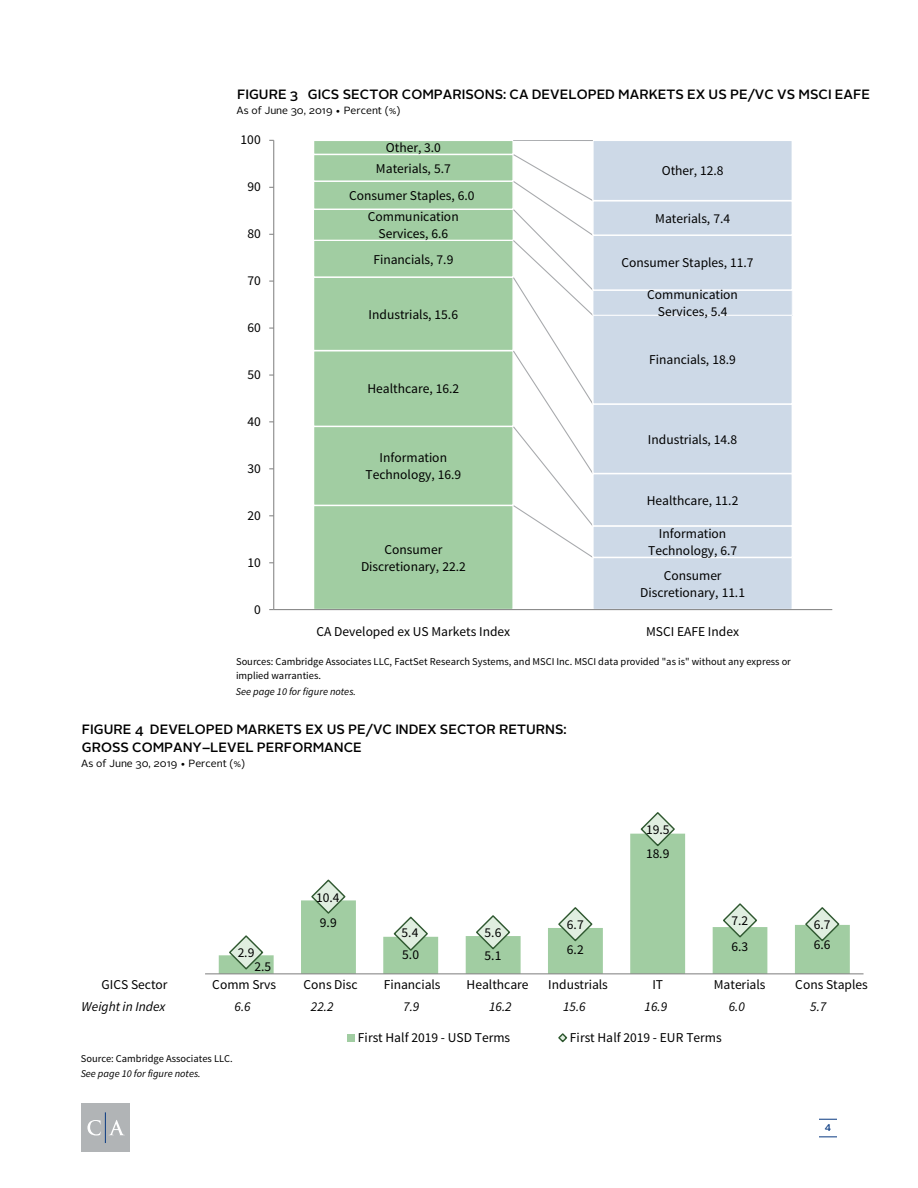
<style>
.page{position:relative;width:918px;height:1188px;background:#fff}
.page>*{position:absolute;margin:0;border:0;box-sizing:border-box;transform-origin:0 0}
.t1{font:13.5px/17px "Source Sans Pro";color:#000;text-align:center}
.t2{font:500 13.5px/17.7px "Alright Sans";color:#000}
.t3{font:italic 13.5px "Source Sans Pro";color:#000}
.t4{font:10.5px/14.5px "Source Sans Pro";color:#000}
.t5{font:10.5px "Alright Sans";letter-spacing:-.005em;color:#000}
.t6{font:italic 10.5px "Source Sans Pro";color:#000}
.t7{font:500 9.75px "Alright Sans";color:#083981}
</style>
<div class="page">
<svg style="left:219px;top:834px;width:631px;height:139px"></svg>
<hr style="left:205px;top:973px;width:659px;height:1px;background:#868686">
<svg style="left:228px;top:934px;width:37px;height:37px"></svg>
<svg style="left:310px;top:878px;width:37px;height:37px"></svg>
<svg style="left:392px;top:915px;width:37px;height:37px"></svg>
<svg style="left:475px;top:914px;width:36px;height:37px"></svg>
<svg style="left:557px;top:906px;width:37px;height:37px"></svg>
<svg style="left:639px;top:812px;width:37px;height:36px"></svg>
<svg style="left:722px;top:902px;width:36px;height:37px"></svg>
<svg style="left:804px;top:906px;width:37px;height:37px"></svg>
<div style="left:347px;top:1034px;width:8px;height:8px;background:#a1cda2"></div>
<svg style="left:558px;top:1033px;width:10px;height:10px"></svg>
<div style="left:593px;top:557px;width:199px;height:53px;background:#cdd9e7"></div>
<div style="left:592px;top:557px;width:201px;height:53px;border:1px solid #fff"></div>
<div style="left:314px;top:505px;width:199px;height:105px;background:#a1cda2"></div>
<div style="left:313px;top:505px;width:201px;height:105px;border:1px solid #fff"></div>
<div style="left:593px;top:526px;width:199px;height:31px;background:#cdd9e7"></div>
<div style="left:592px;top:525px;width:201px;height:33px;border:1px solid #fff"></div>
<div style="left:313px;top:426px;width:201px;height:80px;background:#a1cda2;border:1px solid #fff"></div>
<div style="left:593px;top:474px;width:199px;height:52px;background:#cdd9e7"></div>
<div style="left:592px;top:473px;width:201px;height:54px;border:1px solid #fff"></div>
<div style="left:313px;top:350px;width:201px;height:77px;background:#a1cda2;border:1px solid #fff"></div>
<div style="left:593px;top:404px;width:199px;height:70px;background:#cdd9e7"></div>
<div style="left:592px;top:403px;width:201px;height:71px;border:1px solid #fff"></div>
<div style="left:313px;top:276px;width:201px;height:75px;background:#a1cda2;border:1px solid #fff"></div>
<div style="left:593px;top:315px;width:199px;height:89px;background:#cdd9e7"></div>
<div style="left:592px;top:315px;width:201px;height:90px;border:1px solid #fff"></div>
<div style="left:313px;top:240px;width:201px;height:38px;background:#a1cda2;border:1px solid #fff"></div>
<div style="left:314px;top:209px;width:199px;height:31px;background:#a1cda2"></div>
<div style="left:313px;top:209px;width:201px;height:32px;border:1px solid #fff"></div>
<div style="left:593px;top:290px;width:199px;height:25px;background:#cdd9e7"></div>
<div style="left:592px;top:290px;width:201px;height:26px;border:1px solid #fff"></div>
<div style="left:593px;top:235px;width:199px;height:55px;background:#cdd9e7"></div>
<div style="left:592px;top:234px;width:201px;height:57px;border:1px solid #fff"></div>
<div style="left:313px;top:180px;width:201px;height:30px;background:#a1cda2;border:1px solid #fff"></div>
<div style="left:313px;top:154px;width:201px;height:28px;background:#a1cda2;border:1px solid #fff"></div>
<div style="left:592px;top:200px;width:201px;height:36px;background:#cdd9e7;border:1px solid #fff"></div>
<svg style="left:512px;top:154px;width:82px;height:405px"></svg>
<div style="left:593px;top:140px;width:199px;height:61px;background:#cdd9e7"></div>
<div style="left:592px;top:140px;width:201px;height:61px;border:1px solid #fff"></div>
<div style="left:314px;top:140px;width:199px;height:14px;background:#a1cda2"></div>
<div style="left:313px;top:140px;width:201px;height:15px;border:1px solid #fff"></div>
<hr style="left:513px;top:140px;width:80px;height:1px;background:#a7a9ac">
<hr style="left:273px;top:140px;width:1px;height:470px;background:#868686">
<hr style="left:274px;top:609px;width:558px;height:1px;background:#868686">
<div style="left:81px;top:1103px;width:49px;height:49px;background:#b1b4b6"></div>
<svg style="left:87px;top:1120px;width:14px;height:16px"></svg>
<svg style="left:109px;top:1120px;width:15px;height:15px"></svg>
<hr style="left:105px;top:1112px;width:1px;height:31px;background:#083981">
<svg style="left:819px;top:1119px;width:18px;height:1px"></svg>
<svg style="left:819px;top:1137px;width:18px;height:1px"></svg>
<p class="t2" style="left:237px;top:85px;width:635px">FIGURE 3 GICS SECTOR COMPARISONS: CA DEVELOPED MARKETS EX US PE/VC VS MSCI EAFE</p>
<p class="t5" style="left:236px;top:103px;width:165px">As of June 30, 2019 • Percent (%)</p>
<p class="t1" style="left:241px;top:132px;width:22px">100</p>
<p class="t1" style="left:247px;top:179px;width:15px">90</p>
<p class="t1" style="left:247px;top:225px;width:15px">80</p>
<p class="t1" style="left:247px;top:272px;width:15px">70</p>
<p class="t1" style="left:247px;top:319px;width:15px">60</p>
<p class="t1" style="left:247px;top:366px;width:15px">50</p>
<p class="t1" style="left:247px;top:413px;width:15px">40</p>
<p class="t1" style="left:247px;top:460px;width:15px">30</p>
<p class="t1" style="left:247px;top:507px;width:15px">20</p>
<p class="t1" style="left:247px;top:554px;width:15px">10</p>
<p class="t1" style="left:254px;top:601px;width:8px">0</p>
<p class="t1" style="left:386px;top:139px;width:57px">Other, 3.0</p>
<p class="t1" style="left:376px;top:160px;width:76px">Materials, 5.7</p>
<p class="t1" style="left:349px;top:188px;width:127px">Consumer Staples, 6.0</p>
<p class="t1" style="left:368px;top:208px;width:92px">Communication<br>Services, 6.6</p>
<p class="t1" style="left:373px;top:251px;width:81px">Financials, 7.9</p>
<p class="t1" style="left:369px;top:306px;width:91px">Industrials, 15.6</p>
<p class="t1" style="left:367px;top:381px;width:93px">Healthcare, 16.2</p>
<p class="t1" style="left:366px;top:450px;width:97px">Information<br>Technology, 16.9</p>
<p class="t1" style="left:361px;top:541px;width:106px">Consumer<br>Discretionary, 22.2</p>
<p class="t1" style="left:662px;top:163px;width:63px">Other, 12.8</p>
<p class="t1" style="left:655px;top:210px;width:76px">Materials, 7.4</p>
<p class="t1" style="left:621px;top:254px;width:134px">Consumer Staples, 11.7</p>
<p class="t1" style="left:647px;top:286px;width:92px">Communication<br>Services, 5.4</p>
<p class="t1" style="left:649px;top:352px;width:88px">Financials, 18.9</p>
<p class="t1" style="left:648px;top:431px;width:91px">Industrials, 14.8</p>
<p class="t1" style="left:647px;top:492px;width:93px">Healthcare, 11.2</p>
<p class="t1" style="left:648px;top:525px;width:90px">Information<br>Technology, 6.7</p>
<p class="t1" style="left:640px;top:567px;width:106px">Consumer<br>Discretionary, 11.1</p>
<p class="t1" style="left:316px;top:624px;width:195px">CA Developed ex US Markets Index</p>
<p class="t1" style="left:646px;top:624px;width:95px">MSCI EAFE Index</p>
<p class="t4" style="left:236px;top:654px;width:556px">Sources: Cambridge Associates LLC, FactSet Research Systems, and MSCI Inc. MSCI data provided "as is" without any express or implied warranties.</p>
<p class="t6" style="left:236px;top:685px;width:122px">See page 10 for figure notes.</p>
<p class="t2" style="left:82px;top:721px;width:487px">FIGURE 4 DEVELOPED MARKETS EX US PE/VC INDEX SECTOR RETURNS:<br>GROSS COMPANY–LEVEL PERFORMANCE</p>
<p class="t5" style="left:81px;top:756px;width:165px">As of June 30, 2019 • Percent (%)</p>
<p class="t1" style="left:238px;top:944px;width:18px">2.9</p>
<p class="t1" style="left:254px;top:958px;width:18px">2.5</p>
<p class="t1" style="left:316px;top:889px;width:25px">10.4</p>
<p class="t1" style="left:320px;top:914px;width:18px">9.9</p>
<p class="t1" style="left:402px;top:924px;width:18px">5.4</p>
<p class="t1" style="left:485px;top:924px;width:18px">5.6</p>
<p class="t1" style="left:402px;top:947px;width:18px">5.0</p>
<p class="t1" style="left:485px;top:947px;width:18px">5.1</p>
<p class="t1" style="left:567px;top:916px;width:18px">6.7</p>
<p class="t1" style="left:567px;top:941px;width:18px">6.2</p>
<p class="t1" style="left:646px;top:821px;width:25px">19.5</p>
<p class="t1" style="left:646px;top:845px;width:25px">18.9</p>
<p class="t1" style="left:732px;top:913px;width:18px">7.2</p>
<p class="t1" style="left:814px;top:916px;width:18px">6.7</p>
<p class="t1" style="left:732px;top:938px;width:18px">6.3</p>
<p class="t1" style="left:814px;top:936px;width:18px">6.6</p>
<p class="t1" style="left:102px;top:976px;width:68px">GICS Sector</p>
<p class="t3" style="left:82px;top:998px;width:85px">Weight in Index</p>
<p class="t1" style="left:212px;top:976px;width:65px">Comm Srvs</p>
<p class="t1" style="left:304px;top:976px;width:56px">Cons Disc</p>
<p class="t1" style="left:384px;top:976px;width:58px">Financials</p>
<p class="t1" style="left:467px;top:976px;width:63px">Healthcare</p>
<p class="t1" style="left:548px;top:976px;width:61px">Industrials</p>
<p class="t1" style="left:652px;top:976px;width:12px">IT</p>
<p class="t1" style="left:714px;top:976px;width:53px">Materials</p>
<p class="t1" style="left:795px;top:976px;width:74px">Cons Staples</p>
<p class="t3" style="left:235px;top:999px;width:18px">6.6</p>
<p class="t3" style="left:311px;top:999px;width:24px">22.2</p>
<p class="t3" style="left:403px;top:999px;width:18px">7.9</p>
<p class="t3" style="left:489px;top:999px;width:24px">16.2</p>
<p class="t3" style="left:563px;top:999px;width:24px">15.6</p>
<p class="t3" style="left:645px;top:999px;width:24px">16.9</p>
<p class="t3" style="left:729px;top:999px;width:18px">6.0</p>
<p class="t3" style="left:810px;top:999px;width:18px">5.7</p>
<p class="t1" style="left:358px;top:1029px;width:154px">First Half 2019 - USD Terms</p>
<p class="t1" style="left:570px;top:1029px;width:153px">First Half 2019 - EUR Terms</p>
<p class="t4" style="left:81px;top:1051px;width:153px">Source: Cambridge Associates LLC.</p>
<p class="t6" style="left:81px;top:1067px;width:122px">See page 10 for figure notes.</p>
<p class="t7" style="left:825px;top:1121px;width:8px">4</p>
</div>
